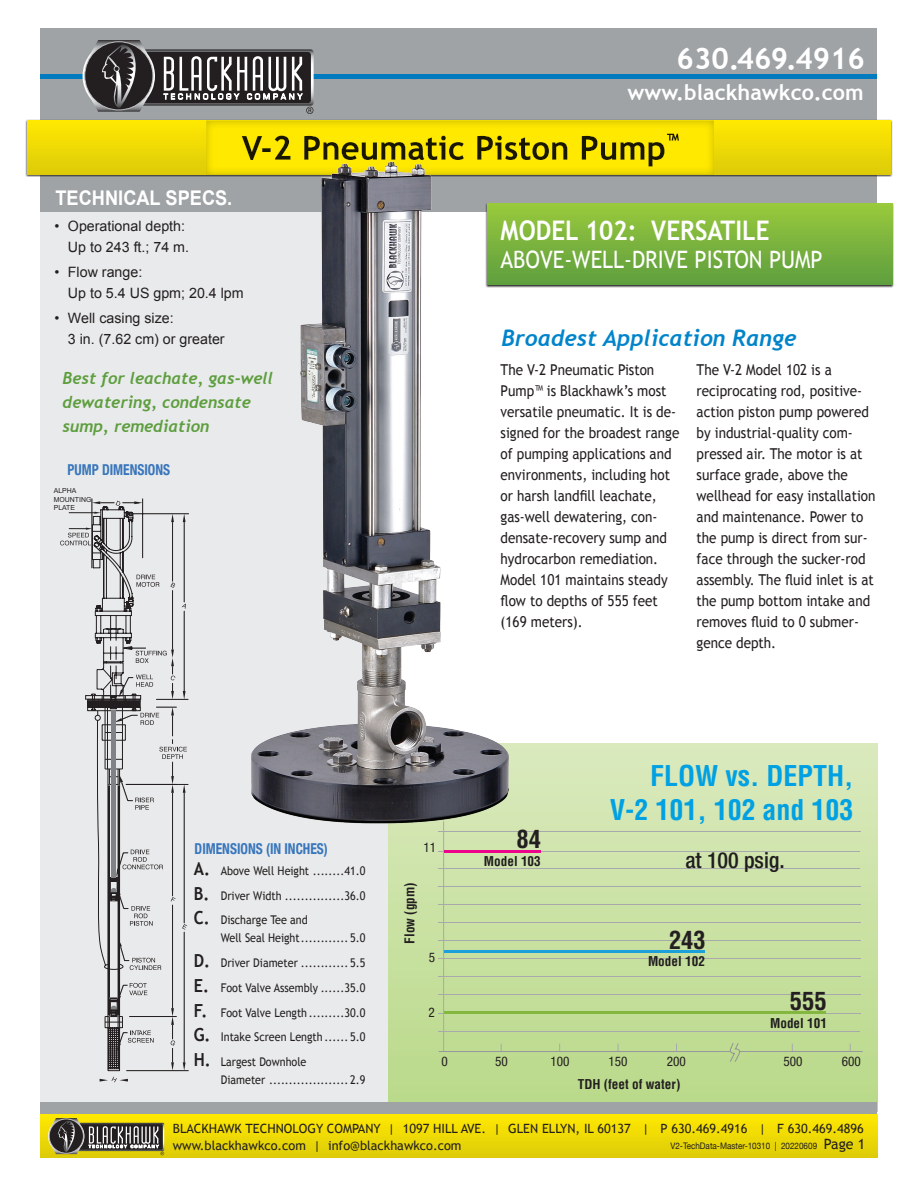
<style>
.page{position:relative;width:918px;height:1188px;background:#fff}
.page>*{position:absolute;margin:0;border:0;box-sizing:border-box;transform-origin:0 0}
.t1{font:700 29.7px "Trebuchet MS";color:#fff}
.t2{font:700 condensed 27.9px/33.5px "Helvetica";color:#00a1e3;text-align:right}
.Green_Box_Header{font:700 27px "Trebuchet MS";color:#fff;scale:.9 1}
.t3{font:700 condensed 24.6px "Helvetica";color:#231f20}
.Green_Box_Sub-head{font:24px "Trebuchet MS";color:#fff;scale:.9 1}
.BlueSubhead{font:italic 700 22.5px "Trebuchet";color:#0084ca}
.t4{font:500 condensed 22.05px "Helvetica Neue";color:#201d1e}
.t5{font:700 21.6px "Trebuchet MS";color:#fff}
.t6{font:700 20.25px "Arial";color:#fff;scale:.9 1}
.t7{font:italic 700 16.5px/24px "Trebuchet";color:#5d9e3e}
.t8{font:15px/21px "Trebuchet MS";color:#231f20;scale:.9 1}
.DIMENSIONS_HEADLINE{font:700 condensed 15px "Helvetica Neue";color:#3976bc;scale:.9 1}
.t9{font:14.25px/21px "Arial";color:#231f20}
.t10{font:700 condensed 13.2px "Helvetica";color:#231f20}
.t11{font:700 condensed 13.2px "Helvetica";color:#201d1e}
.t12{font:condensed 13.2px "Helvetica Neue";color:#231f20}
.t13{font:12.75px "Trebuchet MS";color:#231f20}
.t14{font:12px/18px "Trebuchet MS";color:#231f20;scale:.9 1}
.t15{font:9px "Helvetica Neue";color:#231f20;scale:.9 1}
.t16{font:6.9px/8.2px "Arial";color:#231f20}
.s1{font-weight:700;font-size:18px}
.s2{font-family:"Trebuchet MS";font-size:14.25px}
</style>
<div class="page">
<div style="left:40px;top:202px;width:362px;height:910px;background:#e9eaeb"></div>
<div style="left:389px;top:743px;width:488px;height:368px;background:linear-gradient(to bottom,#dbeabe,#b8d988)"></div>
<hr style="left:438px;top:1031px;width:408px;height:1px;background:#a8a9ad">
<svg style="left:846px;top:1031px;width:14px;height:1px"></svg>
<hr style="left:438px;top:1013px;width:422px;height:1px;background:#a8a9ad">
<hr style="left:438px;top:977px;width:262px;height:1px;background:#a8a9ad">
<hr style="left:700px;top:977px;width:160px;height:1px;background:#a8a9ad">
<hr style="left:438px;top:995px;width:422px;height:1px;background:#a8a9ad">
<hr style="left:438px;top:940px;width:422px;height:1px;background:#a8a9ad">
<hr style="left:438px;top:959px;width:422px;height:1px;background:#a8a9ad">
<hr style="left:438px;top:904px;width:422px;height:1px;background:#a8a9ad">
<hr style="left:438px;top:922px;width:422px;height:1px;background:#a8a9ad">
<hr style="left:438px;top:868px;width:87px;height:1px;background:#a8a9ad">
<hr style="left:524px;top:868px;width:336px;height:1px;background:#a8a9ad">
<hr style="left:438px;top:851px;width:87px;height:1px;background:#a8a9ad">
<hr style="left:524px;top:851px;width:336px;height:1px;background:#a8a9ad">
<hr style="left:438px;top:886px;width:422px;height:1px;background:#a8a9ad">
<hr style="left:438px;top:831px;width:422px;height:1px;background:#a8a9ad">
<hr style="left:443px;top:821px;width:1px;height:231px;background:#a8a9ad">
<hr style="left:740px;top:1051px;width:123px;height:1px;background:#989a9d">
<hr style="left:439px;top:1051px;width:292px;height:1px;background:#989a9d">
<svg style="left:730px;top:1042px;width:10px;height:21px"></svg>
<hr style="left:444px;top:1012px;width:382px;height:2px;background:#83b740">
<hr style="left:444px;top:850px;width:96px;height:2px;background:#ed028c">
<hr style="left:444px;top:950px;width:261px;height:3px;background:#1d9fda">
<div style="left:40px;top:1102px;width:838px;height:35px;background:#9fa3a5"></div>
<div style="left:40px;top:1115px;width:838px;height:43px;background:linear-gradient(to bottom,#ffe801,#ddcb09)"></div>
<svg style="left:48px;top:1118px;width:116px;height:37px;background:#7b754a"></svg>
<div style="left:40px;top:28px;width:838px;height:184px;background:#9fa3a5"></div>
<hr style="left:40px;top:75px;width:838px;height:4px;background:#007bc0">
<svg style="left:25px;top:119px;width:868px;height:58px"></svg>
<div style="left:27px;top:121px;width:864px;height:53px;background:linear-gradient(to bottom,#ffe801,#ddcb09)"></div>
<div style="left:205px;top:119px;width:511px;height:57px;background:#231f20;opacity:.3"></div>
<svg style="left:83px;top:40px;width:231px;height:74px"></svg>
<img style="left:239px;top:152px;width:275px;height:681px">
<svg style="left:100px;top:1077px;width:28px;height:5px"></svg>
<svg style="left:60px;top:501px;width:127px;height:570px"></svg>
<div style="left:485px;top:203px;width:409px;height:84px;background:linear-gradient(to right,#454243,#444142)"></div>
<div style="left:487px;top:204px;width:405px;height:81px;background:linear-gradient(to bottom,#98c93c,#5e9d3f)"></div>
<h3 class="t6" style="left:56px;top:184px;width:198px">TECHNICAL SPECS.</h3>
<p class="t9" style="left:54px;top:215px;width:136px;text-align:right">• Operational depth:<br>Up to 243 ft.; 74 m.</p>
<p class="t9" style="left:68px;top:262px;width:177px;text-indent:-14px">• Flow range:<br>Up to 5.4 US gpm; 20.4 lpm</p>
<p class="t9" style="left:68px;top:308px;width:158px;text-indent:-14px">• Well casing size:<br>3 in. (7.62 cm) or greater</p>
<p class="t7" style="left:63px;top:367px;width:212px">Best for leachate, gas-well dewatering, condensate sump, remediation</p>
<p class="DIMENSIONS_HEADLINE" style="left:68px;top:457px;width:116px">PUMP DIMENSIONS</p>
<p class="t16" style="left:54px;top:487px;width:39px">ALPHA<br>MOUNTING<br>PLATE</p>
<h1 class="t1" style="left:677px;top:40px;width:190px">630.469.4916</h1>
<h3 class="t5" style="left:628px;top:79px;width:238px">www.blackhawkco.com</h3>
<p class="Green_Box_Header" style="left:501px;top:214px;width:300px">MODEL 102: VERSATILE</p>
<p class="Green_Box_Sub-head" style="left:501px;top:246px;width:359px">ABOVE-WELL-DRIVE PISTON PUMP</p>
<p class="BlueSubhead" style="left:502px;top:325px;width:297px">Broadest Application Range</p>
<p class="t8" style="left:501px;top:359px;width:200px">The V-2 Pneumatic Piston<br>Pump™ is Blackhawk’s most versatile pneumatic. It is de&shy;signed for the broadest range of pumping applications and environments, including hot or harsh landfill leachate, gas-well dewatering, con&shy;densate-recovery sump and hydrocarbon remediation.<br>Model 101 maintains steady flow to depths of 555 feet (169 meters).</p>
<p class="t8" style="left:697px;top:359px;width:200px">The V-2 Model 102 is a reciprocating rod, positive&shy;action piston pump powered by industrial-quality com&shy;pressed air. The motor is at surface grade, above the wellhead for easy installation and maintenance. Power to the pump is direct from sur&shy;face through the sucker-rod assembly. The fluid inlet is at the pump bottom intake and removes fluid to 0 submer&shy;gence depth.</p>
<p class="DIMENSIONS_HEADLINE" style="left:195px;top:836px;width:150px">DIMENSIONS (IN INCHES)</p>
<p class="t14" style="left:194px;top:862px;width:192px"><span class="s1">A.</span> Above Well Height ........41.0</p>
<p class="t14" style="left:194px;top:886px;width:192px"><span class="s1">B.</span> Driver Width ...............36.0</p>
<p class="t14" style="left:221px;top:911px;width:162px;text-indent:-27px"><span class="s1">C.</span> Discharge Tee and<br>Well Seal Height............ 5.0</p>
<p class="t14" style="left:194px;top:954px;width:192px"><span class="s1">D.</span> Driver Diameter ............ 5.5</p>
<p class="t14" style="left:194px;top:979px;width:192px"><span class="s1">E.</span> Foot Valve Assembly ......35.0</p>
<p class="t14" style="left:194px;top:1003px;width:192px"><span class="s1">F.</span> Foot Valve Length .........30.0</p>
<p class="t14" style="left:194px;top:1028px;width:192px"><span class="s1">G.</span> Intake Screen Length ...... 5.0</p>
<p class="t14" style="left:221px;top:1053px;width:162px;text-indent:-27px"><span class="s1">H.</span> Largest Downhole<br>Diameter .................... 2.9</p>
<p class="t12" style="left:424px;top:840px;width:14px">11</p>
<p class="t10" style="left:401px;top:944px;width:63px;rotate:-90deg">Flow (gpm)</p>
<p class="t12" style="left:429px;top:949px;width:8px">5</p>
<p class="t12" style="left:429px;top:1005px;width:8px">2</p>
<h3 class="t3" style="left:517px;top:824px;width:26px">84</h3>
<h2 class="t2" style="left:610px;top:759px;width:245px">FLOW vs. DEPTH,<br>V-2 101, 102 and 103</h2>
<p class="t11" style="left:484px;top:853px;width:58px">Model 103</p>
<h3 class="t4" style="left:685px;top:847px;width:101px">at 100 psig.</h3>
<h3 class="t3" style="left:669px;top:925px;width:38px">243</h3>
<p class="t11" style="left:648px;top:953px;width:58px">Model 102</p>
<h3 class="t3" style="left:790px;top:986px;width:38px">555</h3>
<p class="t11" style="left:770px;top:1015px;width:58px">Model 101</p>
<p class="t12" style="left:441px;top:1053px;width:8px">0</p>
<p class="t12" style="left:495px;top:1053px;width:14px">50</p>
<p class="t12" style="left:550px;top:1053px;width:21px">100</p>
<p class="t12" style="left:609px;top:1053px;width:21px">150</p>
<p class="t12" style="left:667px;top:1053px;width:21px">200</p>
<p class="t10" style="left:578px;top:1076px;width:104px">TDH (feet of water)</p>
<p class="t12" style="left:783px;top:1053px;width:21px">500</p>
<p class="t12" style="left:842px;top:1053px;width:21px">600</p>
<p class="t13" style="left:173px;top:1121px;width:693px">BLACKHAWK TECHNOLOGY COMPANY | 1097 HILL AVE. | GLEN ELLYN, IL 60137 | P 630.469.4916 | F 630.469.4896</p>
<p class="t13" style="left:173px;top:1138px;width:290px">www.blackhawkco.com | info@blackhawkco.com</p>
<p class="t15" style="left:670px;top:1139px;width:218px">V2-TechData-Master-10310 | 20220609 <span class="s2">Page 1</span></p>
</div>
